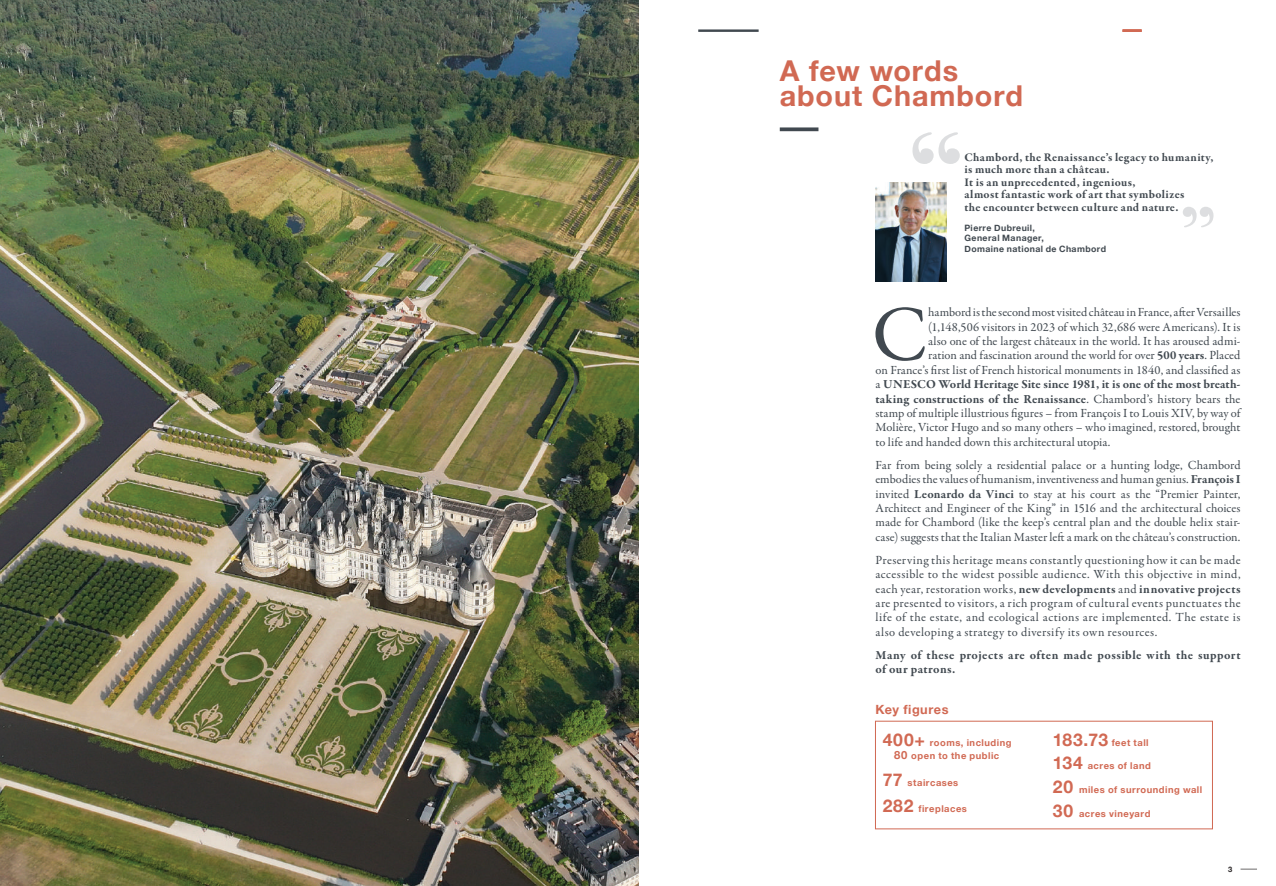
<style>
.page{position:relative;width:1276px;height:886px;background:#fff}
.page>*{position:absolute;margin:0;border:0;box-sizing:border-box;transform-origin:0 0}
.t1{font:79px "Garamond Premr Pro";color:#414950}
.t2{font:700 28.75px/25px "Helvetica Neue";letter-spacing:.03em;color:#d16953}
.t3{font:700 12.75px "Helvetica Neue";letter-spacing:.04em;color:#d16953}
.t4{font:12.5px/14.4px "Garamond Premr Pro";letter-spacing:.005em;color:#414950;text-align:justify}
.t5{font:700 12.5px/14.4px "Garamond Premr Pro";letter-spacing:.02em;color:#414950}
.t6{font:700 11.88px/12.5px "Garamond Premr Pro";letter-spacing:.03em;color:#414950}
.t7{font:700 9.38px/13.8px "Helvetica Neue";letter-spacing:.055em;color:#d16953;text-align:center}
.t8{font:700 8.75px/10.5px "Helvetica Neue";letter-spacing:.045em;color:#414950}
.t9{font:700 7.5px "Helvetica Neue";color:#231f20}
.s1{font-weight:700}
.s2{font-weight:400}
.s3{font-size:17.5px}
.s4{font-size:11.25px}
</style>
<div class="page">
<svg style="left:1240px;top:869px;width:17px;height:1px"></svg>
<svg style="left:698px;top:29px;width:60px;height:3px"></svg>
<img style="left:0;top:0;width:638px;height:886px">
<svg style="left:1122px;top:29px;width:19px;height:3px"></svg>
<svg style="left:780px;top:127px;width:38px;height:4px"></svg>
<svg style="left:1183px;top:207px;width:30px;height:20px"></svg>
<svg style="left:912px;top:132px;width:47px;height:32px"></svg>
<img style="left:875px;top:183px;width:71px;height:98px">
<div style="left:875px;top:721px;width:337px;height:108px;border:1px solid #d16953"></div>
<h2 class="t2" style="left:780px;top:59px;width:245px">A few words about Chambord</h2>
<p class="t6" style="left:964px;top:151px;width:250px">Chambord, the Renaissance’s legacy to humanity, is much more than a château.<br>It is an unprecedented, ingenious,<br>almost fantastic work of art that symbolizes<br>the encounter between culture and nature.</p>
<p class="t8" style="left:964px;top:223px;width:143px">Pierre Dubreuil,<br>General Manager,<br>Domaine national de Chambord</p>
<h1 class="t1" style="left:871px;top:287px;width:58px">C</h1>
<p class="t4" style="left:928px;top:305px;width:314px">hambord is the second most visited château in France, after Versailles</p>
<p class="t4" style="left:928px;top:320px;width:314px">(1,148,506 visitors in 2023 of which 32,686 were Americans). It is</p>
<p class="t4" style="left:928px;top:334px;width:314px">also one of the largest châteaux in the world. It has aroused admi-</p>
<p class="t4" style="left:928px;top:349px;width:314px">ration and fascination around the world for over <span class="s1">500 years</span>. Placed</p>
<p class="t4" style="left:875px;top:363px;width:366px">on France’s first list of French historical monuments in 1840, and classified as</p>
<p class="t5" style="left:875px;top:377px;width:366px"><span class="s2">a</span> UNESCO World Heritage Site since 1981, it is one of the most breath-</p>
<p class="t5" style="left:875px;top:392px;width:366px">taking constructions of the Renaissance<span class="s2">. Chambord’s history bears the</span></p>
<p class="t4" style="left:875px;top:406px;width:366px">stamp of multiple illustrious figures – from François I to Louis XIV, by way of</p>
<p class="t4" style="left:875px;top:420px;width:366px">Molière, Victor Hugo and so many others – who imagined, restored, brought</p>
<p class="t4" style="left:875px;top:435px;width:236px">to life and handed down this architectural utopia.</p>
<p class="t4" style="left:875px;top:458px;width:366px">Far from being solely a residential palace or a hunting lodge, Chambord embodies the values of humanism, inventiveness and human genius. <span class="s1">François I </span>invited <span class="s1">Leonardo da Vinci</span> to stay at his court as the “Premier Painter, Architect and Engineer of the King” in 1516 and the architectural choices made for Chambord (like the keep’s central plan and the double helix stair&shy;case) suggests that the Italian Master left a mark on the château’s construction.</p>
<p class="t4" style="left:875px;top:553px;width:367px">Preserving this heritage means constantly questioning how it can be made accessible to the widest possible audience. With this objective in mind, each year, restoration works, <span class="s1">new developments</span> and <span class="s1">innovative projects </span>are presented to visitors, a rich program of cultural events punctuates the life of the estate, and ecological actions are implemented. The estate is also developing a strategy to diversify its own resources.</p>
<p class="t5" style="left:875px;top:648px;width:366px">Many of these projects are often made possible with the support of our patrons.</p>
<p class="t3" style="left:875px;top:699px;width:75px">Key figures</p>
<p class="t7" style="left:882px;top:735px;width:130px"><span class="s3">400+</span> rooms, including<br><span class="s4">80</span> open to the public</p>
<p class="t7" style="left:882px;top:775px;width:77px"><span class="s3">77</span> staircases</p>
<p class="t7" style="left:882px;top:802px;width:86px"><span class="s3">282</span> fireplaces</p>
<p class="t7" style="left:1052px;top:735px;width:97px"><span class="s3">183.73</span> feet tall</p>
<p class="t7" style="left:1052px;top:759px;width:100px"><span class="s3">134</span> acres of land</p>
<p class="t7" style="left:1052px;top:783px;width:151px"><span class="s3">20</span> miles of surrounding wall</p>
<p class="t7" style="left:1052px;top:807px;width:99px"><span class="s3">30</span> acres vineyard</p>
<p class="t9" style="left:1228px;top:864px;width:6px">3</p>
</div>
